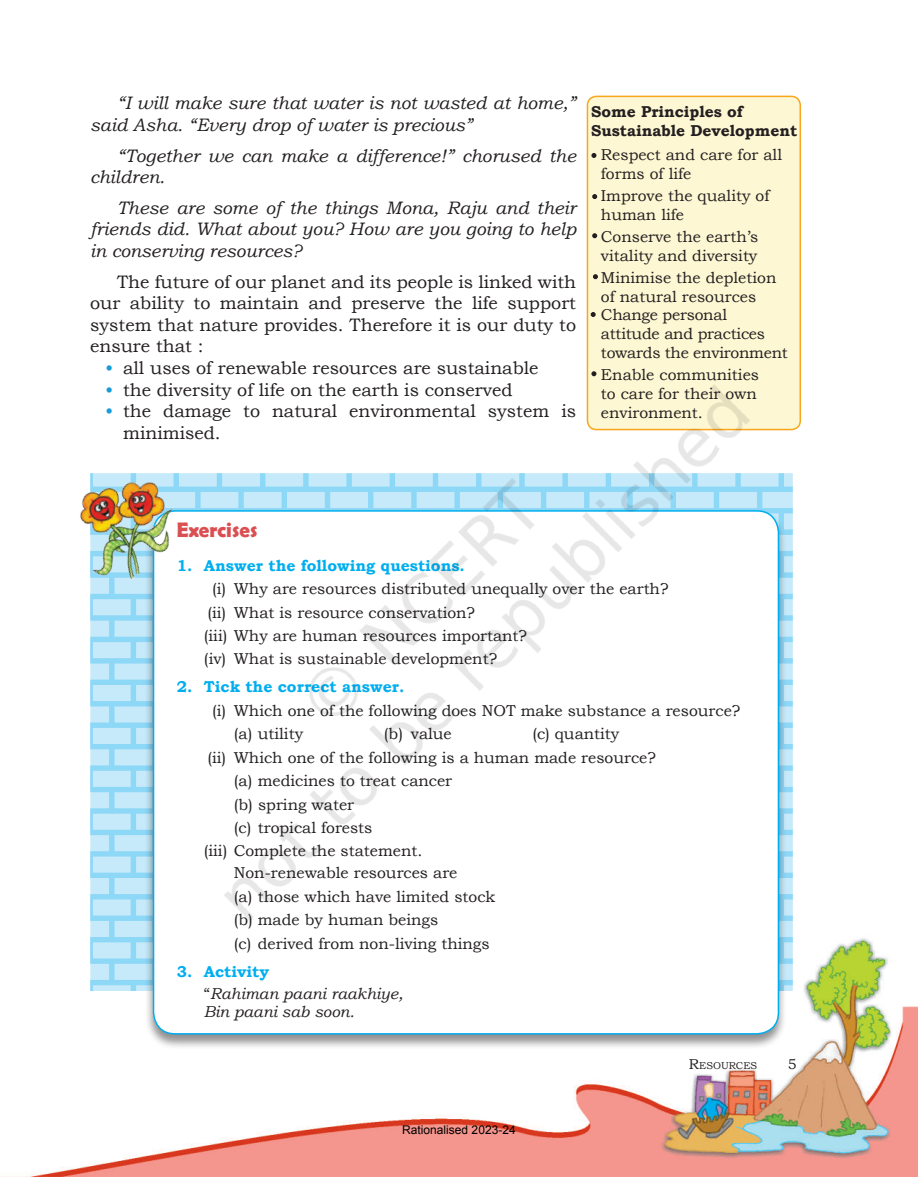
<style>
.page{position:relative;width:918px;height:1177px;background:#fff}
.page>*{position:absolute;margin:0;border:0;box-sizing:border-box;transform-origin:0 0}
.t1{font:700 21px "Berlin Sans FB Demi";color:#da5052}
.t2{font:18px/21.6px "Bookman Old Style";color:#231f20;text-align:justify}
.t3{font:italic 18px/21.6px "Bookman Old Style";color:#231f20}
.t4{font:15.75px/18.9px "Bookman Old Style";color:#231f20}
.t5{font:700 15.75px "Bookman Old Style";color:#00aeef}
.t6{font:italic 15.75px/22.5px "Bookman Old Style";color:#231f20}
.t7{font:700 15.75px/18.9px "Bookman Old Style";color:#231f20}
.t8{font:14.25px "Bookman Old Style";color:#231f20}
.t9{font:12px "Arial";color:#000}
.t10{font:10.05px "Bookman Old Style";color:#231f20}
.s1{color:#169cd8}
.s2{font-weight:700;font-style:normal;color:#00aeef}
.s3{font-style:normal}
.s4{font-size:14.25px}
</style>
<div class="page">
<img style="left:0;top:956px;width:918px;height:221px">
<svg style="left:891px;top:1176px;width:27px;height:1px"></svg>
<img style="left:43px;top:95px;width:832px;height:1080px">
<img style="left:131px;top:316px;width:635px;height:636px">
<p class="t3" style="left:90px;top:92px;width:487px;text-indent:27px">“I will make sure that water is not wasted at home,” said Asha. “Every drop of water is precious”</p>
<p class="t3" style="left:90px;top:144px;width:487px;text-indent:27px">“Together we can make a difference!” chorused the children.</p>
<p class="t3" style="left:90px;top:197px;width:488px;text-align:justify;text-indent:27px">These are some of the things Mona, Raju and their friends did. What about you? How are you going to help in conserving resources?</p>
<p class="t2" style="left:90px;top:271px;width:488px;text-indent:27px">The future of our planet and its people is linked with our ability to maintain and preserve the life support system that nature provides. Therefore it is our duty to ensure that :</p>
<p class="t2" style="left:105px;top:357px;width:435px"><span class="s1">•</span> all uses of renewable resources are sustainable</p>
<p class="t2" style="left:105px;top:379px;width:409px"><span class="s1">•</span> the diversity of life on the earth is conserved</p>
<p class="t2" style="left:123px;top:400px;width:454px;text-indent:-18px"><span class="s1">•</span> the damage to natural environmental system is minimised.</p>
<p class="t7" style="left:591px;top:102px;width:208px">Some Principles of<br>Sustainable Development</p>
<p class="t4" style="left:601px;top:145px;width:183px">Respect and care for all forms of life</p>
<p class="t4" style="left:601px;top:186px;width:170px">Improve the quality of human life</p>
<p class="t4" style="left:601px;top:227px;width:159px">Conserve the earth’s vitality and diversity</p>
<p class="t4" style="left:601px;top:268px;width:188px">Minimise the depletion of natural resources<br>Change personal attitude and practices towards the environment</p>
<p class="t4" style="left:601px;top:365px;width:160px">Enable communities to care for their own environment.</p>
<h1 class="t1" style="left:177px;top:517px;width:82px">Exercises</h1>
<p class="t5" style="left:177px;top:554px;width:290px">1. Answer the following questions.</p>
<p class="t4" style="left:204px;top:577px;width:466px;line-height:23.4px;text-indent:8px">(i) Why are resources distributed unequally over the earth? (ii) What is resource conservation?<br>(iii) Why are human resources important?<br>(iv) What is sustainable development?</p>
<p class="t5" style="left:177px;top:675px;width:229px">2. Tick the correct answer.</p>
<p class="t4" style="left:234px;top:699px;width:508px;line-height:23.4px;text-indent:-22px">(i) Which one of the following does NOT make substance a resource? (a) utility</p>
<p class="t4" style="left:384px;top:724px;width:69px">(b) value</p>
<p class="t4" style="left:532px;top:724px;width:89px">(c) quantity</p>
<p class="t4" style="left:207px;top:748px;width:450px">(ii) Which one of the following is a human made resource?</p>
<p class="t4" style="left:234px;top:771px;width:220px">(a) medicines to treat cancer</p>
<p class="t4" style="left:234px;top:795px;width:122px">(b) spring water</p>
<p class="t4" style="left:234px;top:818px;width:140px">(c) tropical forests</p>
<p class="t4" style="left:204px;top:841px;width:220px">(iii) Complete the statement.</p>
<p class="t4" style="left:234px;top:861px;width:263px;line-height:23.4px">Non-renewable resources are<br>(a) those which have limited stock (b) made by human beings<br>(c) derived from non-living things</p>
<p class="t6" style="left:204px;top:960px;width:201px;text-indent:-27px"><span class="s2">3. Activity<br></span><span class="s3">“</span>Rahiman paani raakhiye,</p>
<p class="t6" style="left:204px;top:1000px;width:152px">Bin paani sab soon.</p>
<p class="t9" style="left:402px;top:1121px;width:115px">Rationalised 2023-24</p>
<p class="t10" style="left:689px;top:1058px;width:70px"><span class="s4">R</span>ESOURCES</p>
<p class="t8" style="left:788px;top:1054px;width:10px">5</p>
</div>
